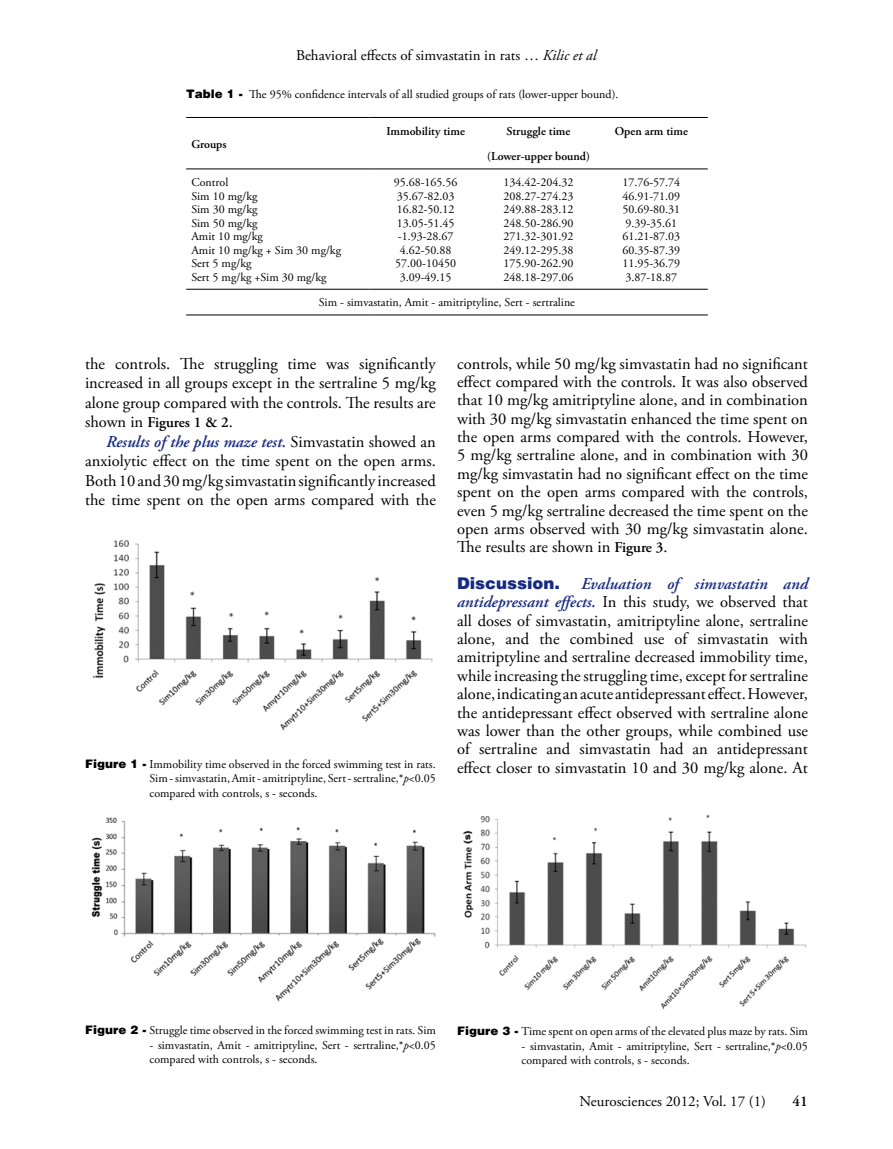
<style>
.page{position:relative;width:893px;height:1149px;background:#fff}
.page>*{position:absolute;margin:0;border:0;box-sizing:border-box;transform-origin:0 0}
.t1{font:16.5px/18.3px "Adobe Garamond Pro";color:#000;text-align:justify}
.t2{font:900 16.5px "Helvetica";letter-spacing:-.005em;color:#162983}
.t3{font:15px "Adobe Garamond Pro";color:#000}
.t4{font:600 15px "Adobe Garamond Pro";color:#000}
.t5{font:12px/13.5px "Adobe Garamond Pro";color:#000}
.t6{font:600 12px "Adobe Garamond Pro";color:#000}
.s1{font-style:italic}
.s2{font-family:"Helvetica";font-weight:900}
.s3{font-weight:400;font-size:16.5px}
.s4{font-weight:600;font-style:italic;color:#162983}
.s5{font-weight:600;font-size:15px}
</style>
<div class="page">
<hr style="left:186px;top:314px;width:183px;height:1px;background:#000">
<hr style="left:369px;top:314px;width:113px;height:1px;background:#000">
<hr style="left:482px;top:314px;width:113px;height:1px;background:#000">
<hr style="left:595px;top:314px;width:113px;height:1px;background:#000">
<hr style="left:186px;top:117px;width:183px;height:1px;background:#000">
<hr style="left:369px;top:117px;width:113px;height:1px;background:#000">
<hr style="left:482px;top:117px;width:113px;height:1px;background:#000">
<hr style="left:595px;top:117px;width:113px;height:1px;background:#000">
<hr style="left:186px;top:169px;width:183px;height:1px;background:#000">
<hr style="left:369px;top:169px;width:113px;height:1px;background:#000">
<hr style="left:482px;top:169px;width:113px;height:1px;background:#000">
<hr style="left:595px;top:169px;width:113px;height:1px;background:#000">
<hr style="left:186px;top:289px;width:183px;height:1px;background:#000">
<hr style="left:369px;top:289px;width:113px;height:1px;background:#000">
<hr style="left:482px;top:289px;width:113px;height:1px;background:#000">
<hr style="left:595px;top:289px;width:113px;height:1px;background:#000">
<img style="left:93px;top:540px;width:340px;height:191px">
<img style="left:91px;top:817px;width:345px;height:185px">
<img style="left:463px;top:814px;width:344px;height:195px">
<p class="t3" style="left:296px;top:46px;width:302px">Behavioral effects of simvastatin in rats … <span class="s1">Kilic et al</span></p>
<p class="t5" style="left:186px;top:88px;width:434px"><span class="s2">Table 1 -</span> The 95% confidence intervals of all studied groups of rats (lower-upper bound).</p>
<p class="t6" style="left:191px;top:137px;width:37px">Groups</p>
<p class="t6" style="left:386px;top:124px;width:80px">Immobility time</p>
<p class="t6" style="left:507px;top:124px;width:65px">Struggle time</p>
<p class="t6" style="left:615px;top:124px;width:75px">Open arm time</p>
<p class="t6" style="left:487px;top:150px;width:104px">(Lower-upper bound)</p>
<p class="t5" style="left:191px;top:176px;width:151px">Control<br>Sim 10 mg/kg<br>Sim 30 mg/kg<br>Sim 50 mg/kg<br>Amit 10 mg/kg<br>Amit 10 mg/kg + Sim 30 mg/kg<br>Sert 5 mg/kg<br>Sert 5 mg/kg +Sim 30 mg/kg</p>
<p class="t5" style="left:394px;top:176px;width:65px;text-align:center">95.68-165.56<br>35.67-82.03<br>16.82-50.12<br>13.05-51.45 -1.93-28.67<br>4.62-50.88<br>57.00-10450<br>3.09-49.15</p>
<p class="t5" style="left:504px;top:176px;width:71px;text-align:justify">134.42-204.32<br>208.27-274.23<br>249.88-283.12<br>248.50-286.90<br>271.32-301.92<br>249.12-295.38<br>175.90-262.90<br>248.18-297.06</p>
<p class="t5" style="left:622px;top:176px;width:59px">17.76-57.74<br>46.91-71.09<br>50.69-80.31<br>9.39-35.61<br>61.21-87.03<br>60.35-87.39<br>11.95-36.79<br>3.87-18.87</p>
<p class="t5" style="left:319px;top:296px;width:258px">Sim - simvastatin, Amit - amitriptyline, Sert - sertraline</p>
<p class="t1" style="left:85px;top:354px;width:352px;line-height:19.5px">the controls. The struggling time was significantly increased in all groups except in the sertraline 5 mg/kg alone group compared with the controls. The results are</p>
<p class="t4" style="left:85px;top:413px;width:150px"><span class="s3">shown in</span> Figures 1 &amp; 2<span class="s3">.</span></p>
<p class="t1" style="left:85px;top:432px;width:352px;line-height:19.5px;text-indent:21px"><span class="s4">Results of the plus maze test.</span> Simvastatin showed an anxiolytic effect on the time spent on the open arms.<br>Both 10 and 30 mg/kg simvastatin significantly increased the time spent on the open arms compared with the</p>
<p class="t5" style="left:150px;top:757px;width:288px;line-height:14.4px;text-align:justify;text-indent:-64px"><span class="s2">Figure 1 -</span> Immobility time observed in the forced swimming test in rats.<br>Sim - simvastatin, Amit - amitriptyline, Sert - sertraline,*<span class="s1">p</span>&lt;0.05 compared with controls, s - seconds.</p>
<p class="t1" style="left:457px;top:355px;width:352px">controls, while 50 mg/kg simvastatin had no significant effect compared with the controls. It was also observed that 10 mg/kg amitriptyline alone, and in combination with 30 mg/kg simvastatin enhanced the time spent on the open arms compared with the controls. However, 5 mg/kg sertraline alone, and in combination with 30 mg/kg simvastatin had no significant effect on the time spent on the open arms compared with the controls, even 5 mg/kg sertraline decreased the time spent on the open arms observed with 30 mg/kg simvastatin alone.<br>The results are shown in <span class="s5">Figure 3</span>.</p>
<p class="t2" style="left:457px;top:573px;width:104px">Discussion.</p>
<p class="t1" style="left:457px;top:575px;width:352px;text-indent:124px"><span class="s4">Evaluation of simvastatin and antidepressant effects.</span> In this study, we observed that all doses of simvastatin, amitriptyline alone, sertraline alone, and the combined use of simvastatin with amitriptyline and sertraline decreased immobility time, while increasing the struggling time, except for sertraline alone, indicating an acute antidepressant effect. However, the antidepressant effect observed with sertraline alone was lower than the other groups, while combined use of sertraline and simvastatin had an antidepressant effect closer to simvastatin 10 and 30 mg/kg alone. At</p>
<p class="t5" style="left:85px;top:1023px;width:352px"><span class="s2">Figure 2 -</span> Struggle time observed in the forced swimming test in rats. Sim</p>
<p class="t5" style="left:150px;top:1037px;width:288px;line-height:14.4px">- simvastatin, Amit - amitriptyline, Sert - sertraline,*<span class="s1">p</span>&lt;0.05 compared with controls, s - seconds.</p>
<p class="t5" style="left:457px;top:1024px;width:352px"><span class="s2">Figure 3 -</span> Time spent on open arms of the elevated plus maze by rats. Sim</p>
<p class="t5" style="left:522px;top:1038px;width:288px;line-height:14.4px">- simvastatin, Amit - amitriptyline, Sert - sertraline,*<span class="s1">p</span>&lt;0.05 compared with controls, s - seconds.</p>
<p class="t3" style="left:580px;top:1091px;width:188px">Neurosciences 2012; Vol. 17 (1)</p>
<p class="t4" style="left:793px;top:1092px;width:17px">41</p>
</div>
